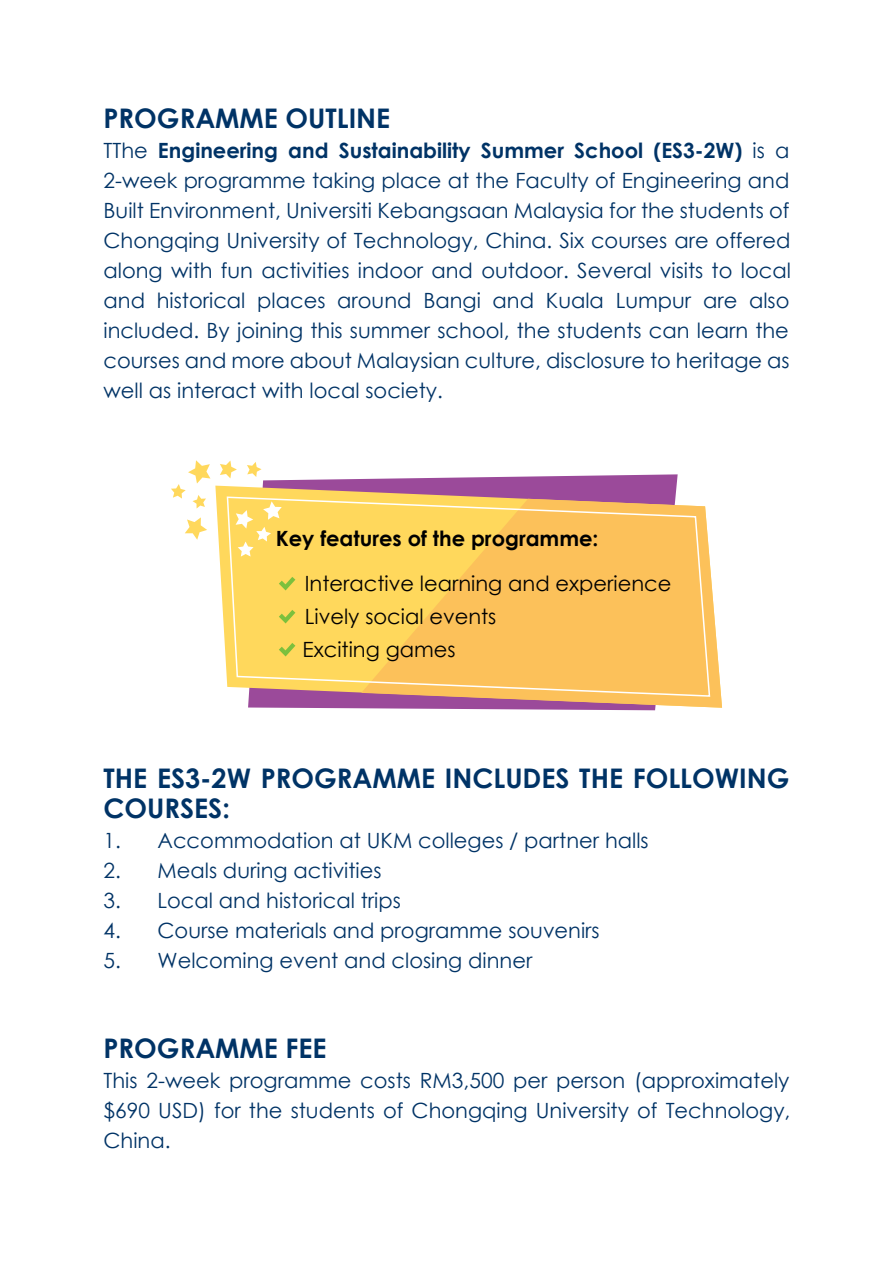
<style>
.page{position:relative;width:893px;height:1263px;background:#fff}
.page>*{position:absolute;margin:0;border:0;box-sizing:border-box;transform-origin:0 0}
.t1{font:700 27px/30px "Century Gothic";color:#036}
.t2{font:21px/30px "Century Gothic";color:#036;text-align:justify}
.t3{font:21px/33px "Century Gothic";color:#000}
.t4{font:700 21px "Century Gothic";color:#000}
.s1{font-weight:700}
</style>
<div class="page">
<svg style="left:262px;top:474px;width:416px;height:236px;fill:#9b4a9a"></svg>
<svg style="left:215px;top:486px;width:463px;height:222px;fill:#9b4a9a"></svg>
<svg style="left:361px;top:577px;width:361px;height:131px;background:#ce9292"></svg>
<svg style="left:226px;top:496px;width:485px;height:202px;background:#fbc961"></svg>
<svg style="left:236px;top:501px;width:46px;height:56px"></svg>
<svg style="left:185px;top:517px;width:22px;height:23px"></svg>
<svg style="left:220px;top:461px;width:17px;height:17px"></svg>
<svg style="left:247px;top:462px;width:15px;height:15px"></svg>
<svg style="left:171px;top:460px;width:39px;height:48px"></svg>
<svg style="left:279px;top:577px;width:16px;height:13px"></svg>
<svg style="left:279px;top:610px;width:16px;height:13px"></svg>
<svg style="left:279px;top:643px;width:16px;height:13px"></svg>
<p class="t1" style="left:104px;top:102px;width:288px">PROGRAMME OUTLINE</p>
<p class="t2" style="left:104px;top:135px;width:689px">TThe <span class="s1">Engineering and Sustainability Summer School (ES3-2W)</span> is a 2-week programme taking place at the Faculty of Engineering and Built Environment, Universiti Kebangsaan Malaysia for the students of Chongqing University of Technology, China. Six courses are offered along with fun activities indoor and outdoor. Several visits to local and historical places around Bangi and Kuala Lumpur are also included. By joining this summer school, the students can learn the courses and more about Malaysian culture, disclosure to heritage as well as interact with local society.</p>
<p class="t4" style="left:276px;top:523px;width:324px">Key features of the programme:</p>
<p class="t3" style="left:303px;top:567px;width:370px">Interactive learning and experience<br>Lively social events<br>Exciting games</p>
<p class="t1" style="left:104px;top:762px;width:687px">THE ES3-2W PROGRAMME INCLUDES THE FOLLOWING<br>COURSES:</p>
<p class="t2" style="left:104px;top:825px;width:547px">1. Accommodation at UKM colleges / partner halls</p>
<p class="t2" style="left:104px;top:855px;width:280px">2. Meals during activities</p>
<p class="t2" style="left:104px;top:885px;width:299px">3. Local and historical trips</p>
<p class="t2" style="left:104px;top:915px;width:498px">4. Course materials and programme souvenirs</p>
<p class="t2" style="left:104px;top:945px;width:430px">5. Welcoming event and closing dinner</p>
<p class="t1" style="left:104px;top:1032px;width:225px">PROGRAMME FEE</p>
<p class="t2" style="left:104px;top:1065px;width:688px">This 2-week programme costs RM3,500 per person (approximately $690 USD) for the students of Chongqing University of Technology, China.</p>
</div>
